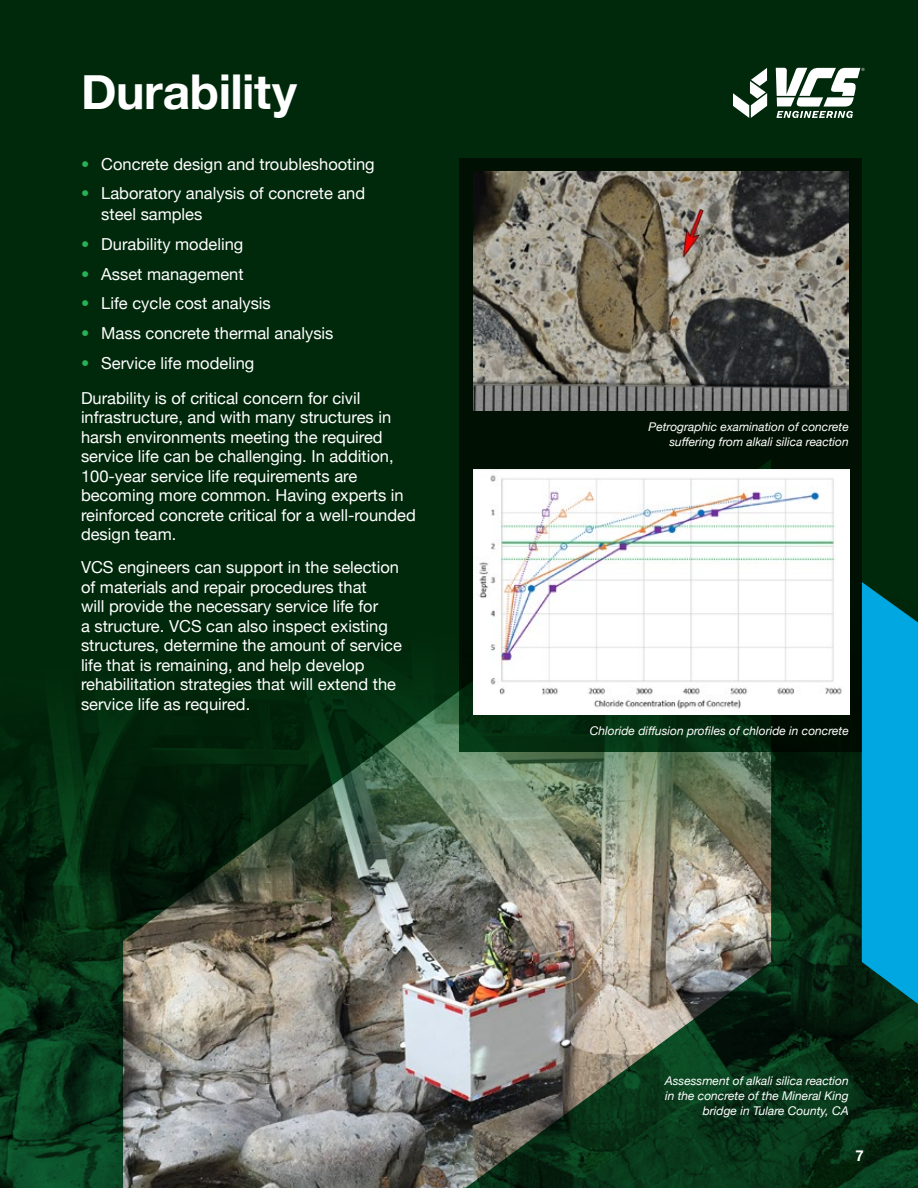
<style>
.page{position:relative;width:918px;height:1188px;background:#fff}
.page>*{position:absolute;margin:0;border:0;box-sizing:border-box;transform-origin:0 0}
.t1{font:700 48px "Helvetica Neue";letter-spacing:-.01em;color:#fff}
.Small_Body{font:16.5px/19.5px "Helvetica Neue";color:#fff}
.Bullets{font:16.5px/21px "Helvetica Neue";color:#fff}
.t2{font:700 15px "Helvetica Neue";color:#fff}
.Small_Body-2{font:italic 12px/15px "Helvetica Neue";color:#fff;text-align:right}
.s1{font-family:"Helvetica Neue LT Std";font-weight:300;font-stretch:condensed;color:#26b258}
</style>
<div class="page">
<img style="left:0;top:0;width:918px;height:1188px">
<svg style="left:862px;top:582px;width:56px;height:422px;background:#009acc"></svg>
<svg style="left:776px;top:68px;width:89px;height:50px"></svg>
<svg style="left:733px;top:68px;width:34px;height:50px"></svg>
<img style="left:0;top:0;width:1px;height:496px">
<svg style="left:459px;top:159px;width:403px;height:593px;background:#031807"></svg>
<img style="left:473px;top:171px;width:376px;height:239px">
<img style="left:473px;top:469px;width:377px;height:245px">
<p class="t1" style="left:81px;top:55px;width:217px">Durability</p>
<p class="Bullets" style="left:81px;top:154px;width:295px"><span class="s1">•</span> Concrete design and troubleshooting</p>
<p class="Bullets" style="left:101px;top:184px;width:266px;text-indent:-20px"><span class="s1">•</span> Laboratory analysis of concrete and steel samples</p>
<p class="Bullets" style="left:81px;top:235px;width:164px"><span class="s1">•</span> Durability modeling</p>
<p class="Bullets" style="left:81px;top:264px;width:164px"><span class="s1">•</span> Asset management</p>
<p class="Bullets" style="left:81px;top:294px;width:191px"><span class="s1">•</span> Life cycle cost analysis</p>
<p class="Bullets" style="left:81px;top:324px;width:254px"><span class="s1">•</span> Mass concrete thermal analysis</p>
<p class="Bullets" style="left:81px;top:353px;width:175px"><span class="s1">•</span> Service life modeling</p>
<p class="Small_Body" style="left:81px;top:389px;width:336px">Durability is of critical concern for civil infrastructure, and with many structures in harsh environments meeting the required service life can be challenging. In addition, 100-year service life requirements are becoming more common. Having experts in reinforced concrete critical for a well-rounded design team.</p>
<p class="Small_Body" style="left:81px;top:558px;width:322px">VCS engineers can support in the selection of materials and repair procedures that<br>will provide the necessary service life for<br>a structure. VCS can also inspect existing structures, determine the amount of service life that is remaining, and help develop rehabilitation strategies that will extend the service life as required.</p>
<p class="Small_Body-2" style="left:649px;top:419px;width:202px">Petrographic examination of concrete suffering from alkali silica reaction</p>
<p class="Small_Body-2" style="left:590px;top:724px;width:260px">Chloride diffusion profiles of chloride in concrete</p>
<p class="Small_Body-2" style="left:665px;top:1074px;width:185px">Assessment of alkali silica reaction in the concrete of the Mineral King bridge in Tulare County, CA</p>
<p class="t2" style="left:856px;top:1144px;width:10px">7</p>
</div>
